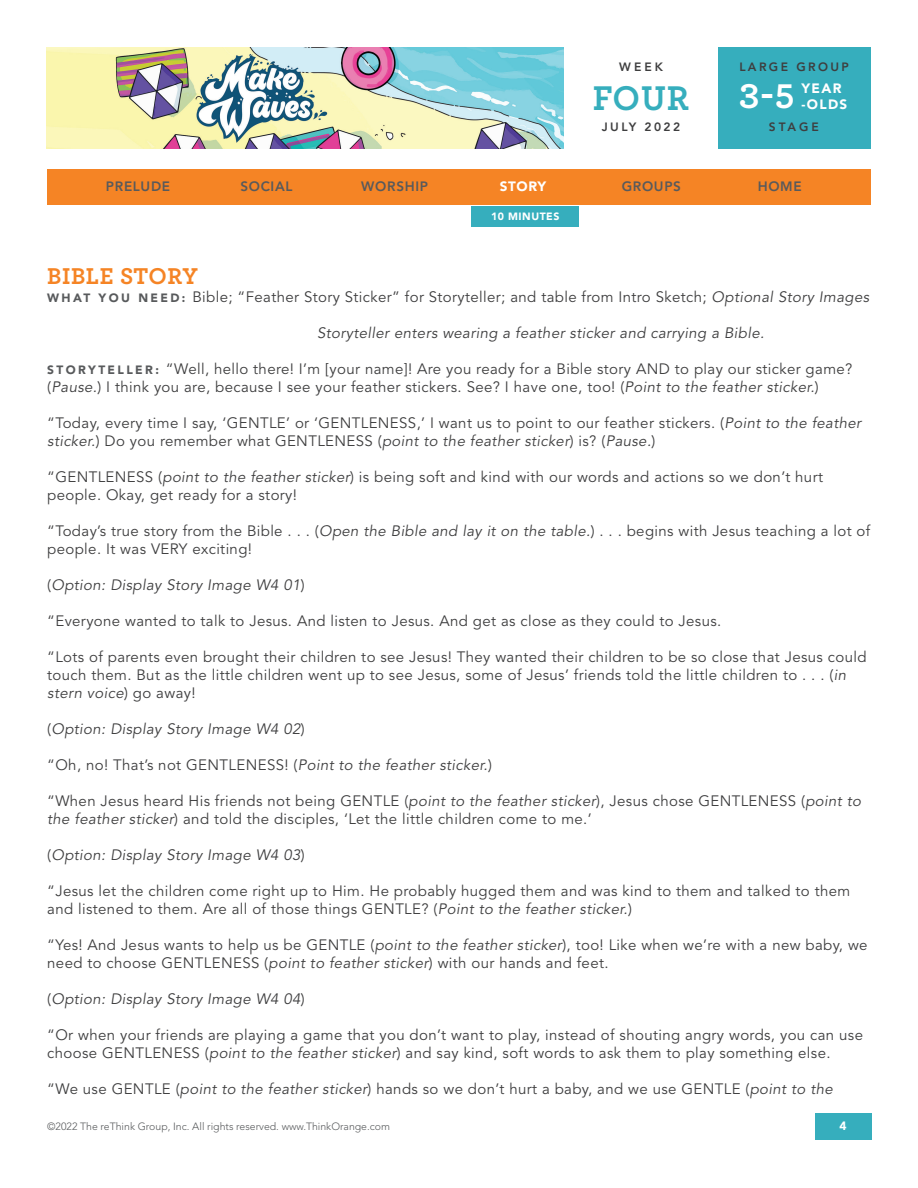
<style>
.page{position:relative;width:918px;height:1188px;background:#fff}
.page>*{position:absolute;margin:0;border:0;box-sizing:border-box;transform-origin:0 0}
.t1{font:700 36px "Archer Pro";color:#36aebd}
.t2{font:700 36px "Archer Pro";color:#fff}
.t3{font:700 24px "Archer Pro";letter-spacing:.025em;color:#f58425}
.t4{font:15px/18px "Avenir LT Std";letter-spacing:.025em;color:#3e3e3f}
.t5{font:italic 15px "Avenir LT Std";letter-spacing:.025em;color:#3e3e3f}
.t6{font:800 13.5px "Avenir LT Std";letter-spacing:.05em;color:#585a5c}
.t7{font:900 13.5px/16.2px "Avenir LT Std";letter-spacing:.1em;color:#fff}
.t8{font:800 12px "Avenir LT Std";letter-spacing:.2em;color:#3e3e3f}
.t9{font:900 12px "Avenir LT Std";color:#fff}
.t10{font:300 10.5px "Avenir LT Std";color:#585a5c}
.t11{font:900 10.5px "Avenir LT Std";letter-spacing:.05em;color:#fff}
.s1{font-weight:900;font-size:12px;color:#585a5c}
.s2{font-style:italic}
.s3{font-style:normal}
</style>
<div class="page">
<img style="left:46px;top:47px;width:518px;height:102px">
<div style="left:717px;top:47px;width:154px;height:102px;background:#36aebd"></div>
<div style="left:471px;top:206px;width:108px;height:20px;background:#36aebd"></div>
<div style="left:47px;top:170px;width:824px;height:36px;background:#f58425"></div>
<div style="left:815px;top:1113px;width:57px;height:27px;background:#36aebd"></div>
<p class="t8" style="left:619px;top:59px;width:45px">WEEK</p>
<h1 class="t1" style="left:593px;top:69px;width:98px">FOUR</h1>
<p class="t8" style="left:602px;top:120px;width:80px">JULY 2022</p>
<p class="t8" style="left:739px;top:59px;width:111px">LARGE GROUP</p>
<h1 class="t2" style="left:739px;top:68px;width:57px">3-5</h1>
<p class="t7" style="left:802px;top:80px;width:47px">YEAR -OLDS</p>
<p class="t8" style="left:769px;top:120px;width:52px">STAGE</p>
<p class="t6" style="left:106px;top:178px;width:66px">PRELUDE</p>
<p class="t6" style="left:240px;top:178px;width:54px">SOCIAL</p>
<p class="t6" style="left:361px;top:178px;width:68px">WORSHIP</p>
<p class="t7" style="left:500px;top:178px;width:48px">STORY</p>
<p class="t6" style="left:622px;top:178px;width:61px">GROUPS</p>
<p class="t6" style="left:758px;top:178px;width:46px">HOME</p>
<p class="t11" style="left:491px;top:210px;width:70px">10 MINUTES</p>
<h2 class="t3" style="left:47px;top:257px;width:152px">BIBLE STORY</h2>
<p class="t4" style="left:47px;top:288px;width:823px"><span class="s1">W H AT Y O U N E E D :</span> Bible; “Feather Story Sticker” for Storyteller; and table from Intro Sketch; <span class="s2">Optional Story Images</span></p>
<p class="t5" style="left:317px;top:324px;width:449px">Storyteller enters wearing a feather sticker and carrying a Bible.</p>
<p class="t4" style="left:47px;top:360px;width:807px"><span class="s1">S T O RY T E L L E R :</span> “Well, hello there! I’m [your name]! Are you ready for a Bible story AND to play our sticker game? (<span class="s2">Pause.</span>) I think you are, because I see your feather stickers. See? I have one, too! (<span class="s2">Point to the feather sticker.</span>)</p>
<p class="t4" style="left:47px;top:414px;width:815px">“Today, every time I say, ‘GENTLE’ or ‘GENTLENESS,’ I want us to point to our feather stickers. (<span class="s2">Point to the feather sticker.</span>) Do you remember what GENTLENESS (<span class="s2">point to the feather sticker</span>) is? (<span class="s2">Pause.</span>)</p>
<p class="t4" style="left:47px;top:468px;width:777px">“GENTLENESS (<span class="s2">point to the feather sticker</span>) is being soft and kind with our words and actions so we don’t hurt people. Okay, get ready for a story!</p>
<p class="t4" style="left:47px;top:522px;width:825px">“Today’s true story from the Bible . . . (<span class="s2">Open the Bible and lay it on the table.</span>) . . . begins with Jesus teaching a lot of people. It was VERY exciting!</p>
<p class="t5" style="left:47px;top:576px;width:259px"><span class="s3">(</span>Option: Display Story Image W4 01<span class="s3">)</span></p>
<p class="t4" style="left:47px;top:612px;width:676px">“Everyone wanted to talk to Jesus. And listen to Jesus. And get as close as they could to Jesus.</p>
<p class="t4" style="left:47px;top:648px;width:821px">“Lots of parents even brought their children to see Jesus! They wanted their children to be so close that Jesus could touch them. But as the little children went up to see Jesus, some of Jesus’ friends told the little children to . . . (<span class="s2">in stern voice</span>) go away!</p>
<p class="t5" style="left:47px;top:720px;width:259px"><span class="s3">(</span>Option: Display Story Image W4 02<span class="s3">)</span></p>
<p class="t4" style="left:47px;top:756px;width:446px">“Oh, no! That’s not GENTLENESS! (<span class="s2">Point to the feather sticker.</span>)</p>
<p class="t4" style="left:47px;top:792px;width:815px">“When Jesus heard His friends not being GENTLE (<span class="s2">point to the feather sticker</span>), Jesus chose GENTLENESS (<span class="s2">point to the feather sticker</span>) and told the disciples, ‘Let the little children come to me.’</p>
<p class="t5" style="left:47px;top:846px;width:259px"><span class="s3">(</span>Option: Display Story Image W4 03<span class="s3">)</span></p>
<p class="t4" style="left:47px;top:882px;width:805px">“Jesus let the children come right up to Him. He probably hugged them and was kind to them and talked to them and listened to them. Are all of those things GENTLE? (<span class="s2">Point to the feather sticker.</span>)</p>
<p class="t4" style="left:47px;top:936px;width:822px">“Yes! And Jesus wants to help us be GENTLE (<span class="s2">point to the feather sticker</span>), too! Like when we’re with a new baby, we need to choose GENTLENESS (<span class="s2">point to feather sticker</span>) with our hands and feet.</p>
<p class="t5" style="left:47px;top:990px;width:259px"><span class="s3">(</span>Option: Display Story Image W4 04<span class="s3">)</span></p>
<p class="t4" style="left:47px;top:1026px;width:817px">“Or when your friends are playing a game that you don’t want to play, instead of shouting angry words, you can use choose GENTLENESS (<span class="s2">point to the feather sticker</span>) and say kind, soft words to ask them to play something else.</p>
<p class="t4" style="left:47px;top:1080px;width:787px">“We use GENTLE (<span class="s2">point to the feather sticker</span>) hands so we don’t hurt a baby, and we use GENTLE (<span class="s2">point to the</span></p>
<p class="t10" style="left:47px;top:1120px;width:344px">©2022 The reThink Group, Inc. All rights reserved. www.ThinkOrange.com</p>
<p class="t9" style="left:840px;top:1118px;width:9px">4</p>
</div>
